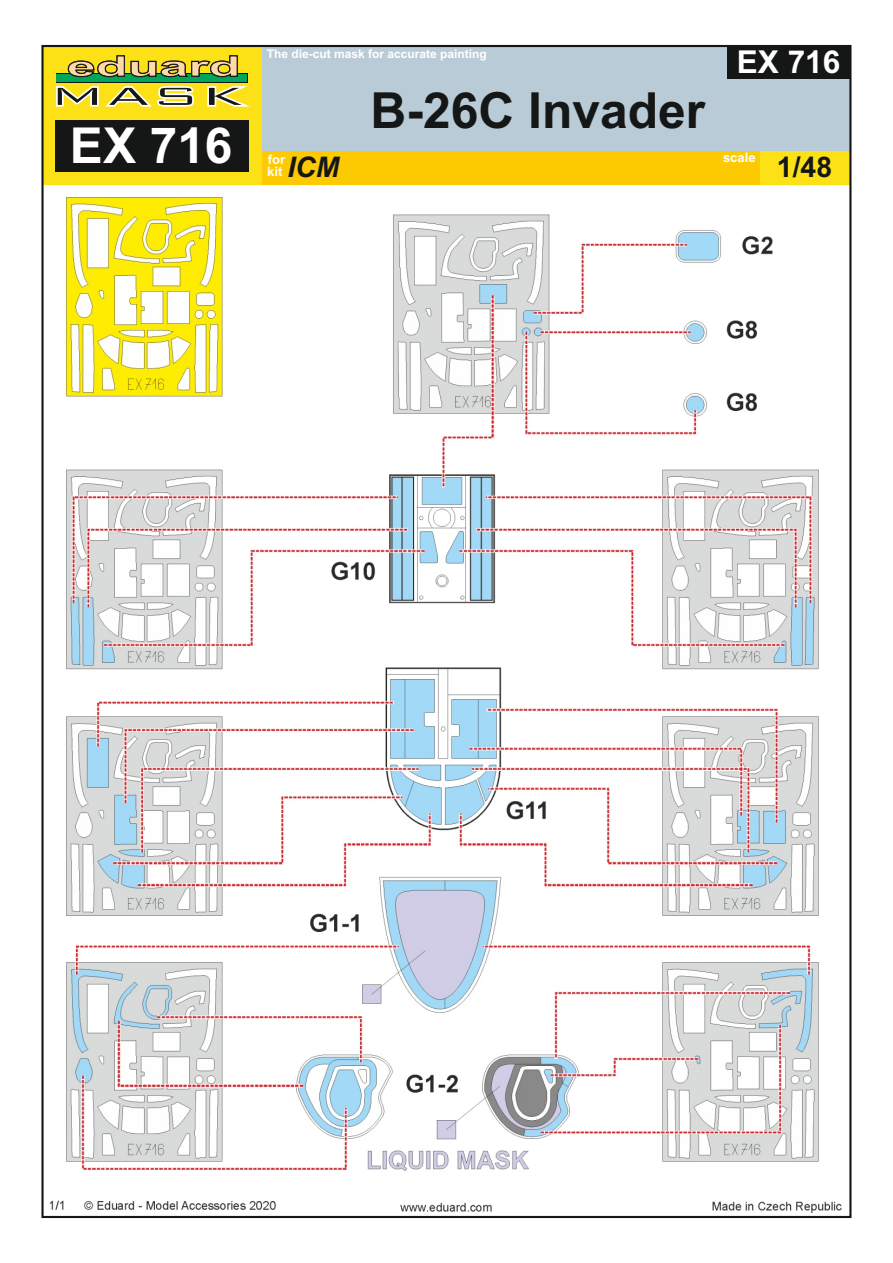
<style>
.page{position:relative;width:893px;height:1263px;background:#fff}
.page>*{position:absolute;margin:0;border:0;box-sizing:border-box;transform-origin:0 0}
.t1{font:700 49.8px "Arial";color:#151616}
.t2{font:700 49.5px "Arial";color:#fff}
.t3{font:700 31.5px "Arial";color:#fff}
.t4{font:700 28.35px "Arial";color:#151616}
.t5{font:italic 700 28.35px "Arial";color:#151616}
.t6{font:700 13.05px/12.3px "Arial";color:#fff}
.t7{font:700 12px "Arial";color:#fff}
</style>
<div class="page">
<img style="left:51px;top:198px;width:791px;height:1015px">
<div style="left:262px;top:46px;width:588px;height:105px;background:#b8cbd6"></div>
<div style="left:43px;top:46px;width:219px;height:139px;background:#fbe116"></div>
<div style="left:262px;top:151px;width:497px;height:34px;background:#fdc900"></div>
<div style="left:759px;top:151px;width:91px;height:34px;background:#fbe116"></div>
<div style="left:55px;top:120px;width:193px;height:51px;background:#151616"></div>
<svg style="left:56px;top:86px;width:194px;height:21px"></svg>
<svg style="left:56px;top:73px;width:192px;height:9px"></svg>
<div style="left:57px;top:74px;width:190px;height:7px;background:#00a759"></div>
<svg style="left:68px;top:55px;width:170px;height:22px"></svg>
<div style="left:727px;top:46px;width:123px;height:33px;background:#151616"></div>
<h2 class="t2" style="left:70px;top:127px;width:164px">EX 716</h2>
<p class="t7" style="left:267px;top:49px;width:222px">The die-cut mask for accurate painting</p>
<h1 class="t1" style="left:371px;top:92px;width:336px">B-26C Invader</h1>
<h3 class="t3" style="left:737px;top:50px;width:105px">EX 716</h3>
<p class="t6" style="left:723px;top:153px;width:34px">scale</p>
<p class="t6" style="left:267px;top:154px;width:19px">for kit</p>
<h3 class="t4" style="left:777px;top:157px;width:57px">1/48</h3>
<h3 class="t5" style="left:287px;top:157px;width:54px">ICM</h3>
</div>
